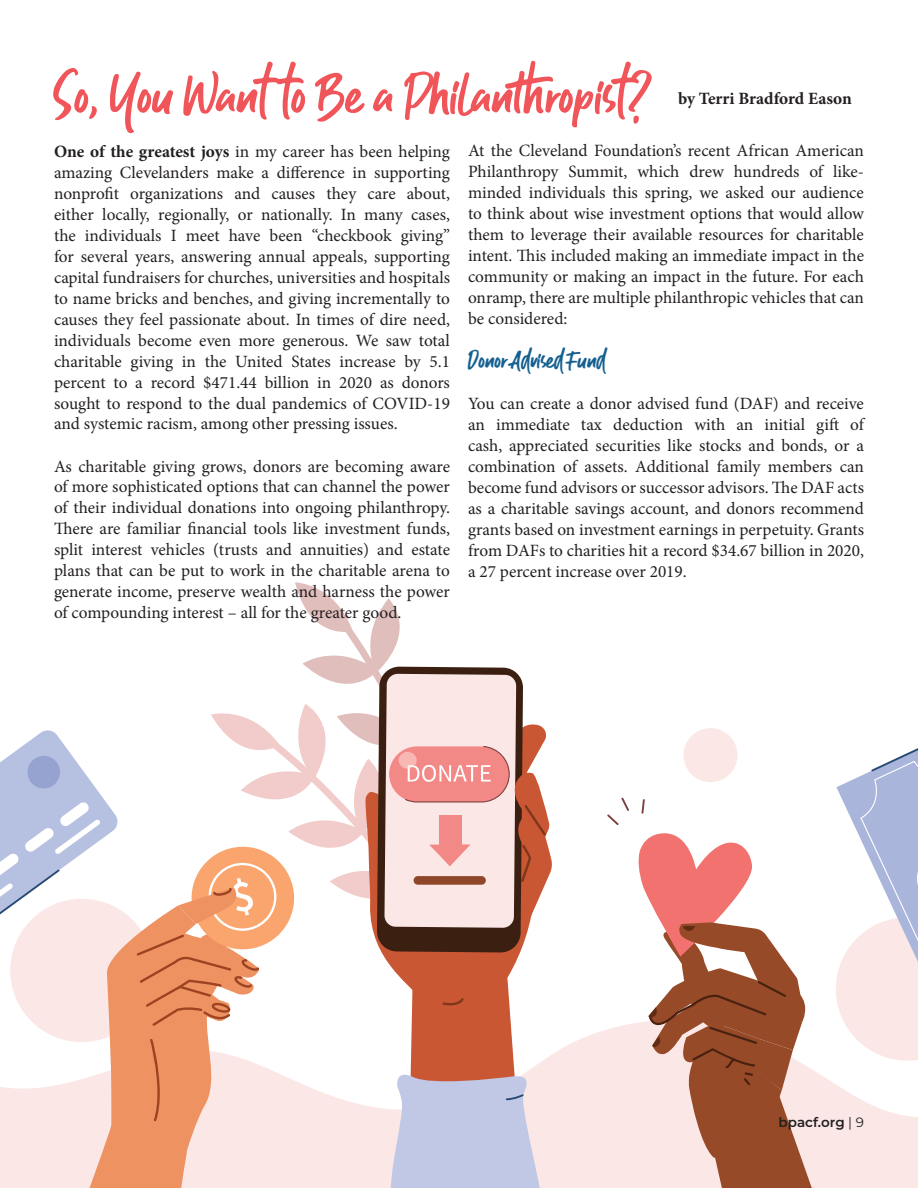
<style>
.page{position:relative;width:918px;height:1188px;background:#fff}
.page>*{position:absolute;margin:0;border:0;box-sizing:border-box;transform-origin:0 0}
.t1{font:54px "Guthen Bloots Basic";color:#f0555a}
.t2{font:24px "Guthen Bloots Basic";color:#156091}
.t3{font:17.25px/21px "Minion Pro";color:#231f20;text-align:justify}
.t4{font:700 17.25px "Minion Pro";color:#231f20}
.t5{font:600 13.5px "Montserrat";color:#231f20}
.s1{font-weight:700}
.s2{font-weight:400}
</style>
<div class="page">
<svg style="left:295px;top:582px;width:136px;height:102px"></svg>
<svg style="left:211px;top:704px;width:153px;height:194px"></svg>
<div style="left:10px;top:899px;width:144px;height:143px;background:#fae7e6;border-radius:50%"></div>
<div style="left:684px;top:728px;width:54px;height:54px;background:#fae7e6;border-radius:50%"></div>
<svg style="left:0;top:1005px;width:918px;height:183px;fill:#fae7e6"></svg>
<svg style="left:82px;top:909px;width:179px;height:279px"></svg>
<svg style="left:637px;top:833px;width:183px;height:355px"></svg>
<svg style="left:150px;top:1039px;width:10px;height:82px"></svg>
<svg style="left:125px;top:842px;width:174px;height:187px"></svg>
<svg style="left:0;top:730px;width:119px;height:208px"></svg>
<svg style="left:641px;top:799px;width:4px;height:15px"></svg>
<svg style="left:607px;top:798px;width:22px;height:27px"></svg>
<svg style="left:836px;top:748px;width:82px;height:313px"></svg>
<svg style="left:364px;top:667px;width:188px;height:521px"></svg>
<h1 class="t1" style="left:54px;top:61px;width:597px">So, You Want to Be a Philanthropist?</h1>
<p class="t4" style="left:678px;top:86px;width:175px">by Terri Bradford Eason</p>
<p class="t3" style="left:54px;top:141px;width:398px"><span class="s1">One of the greatest joys</span> in my career has been helping amazing Clevelanders make a difference in supporting nonprofit organizations and causes they care about, either locally, regionally, or nationally. In many cases, the individuals I meet have been “checkbook giving” for several years, answering annual appeals, supporting capital fundraisers for churches, universities and hospitals to name bricks and benches, and giving incrementally to causes they feel passionate about. In times of dire need, individuals become even more generous. We saw total charitable giving in the United States increase by 5.1 percent to a record $471.44 billion in 2020 as donors sought to respond to the dual pandemics of COVID-19 and systemic racism, among other pressing issues.</p>
<p class="t3" style="left:54px;top:456px;width:398px">As charitable giving grows, donors are becoming aware of more sophisticated options that can channel the power of their individual donations into ongoing philanthropy.<br>There are familiar financial tools like investment funds, split interest vehicles (trusts and annuities) and estate plans that can be put to work in the charitable arena to generate income, preserve wealth and harness the power of compounding interest – all for the greater good.</p>
<p class="t3" style="left:468px;top:141px;width:398px">At the Cleveland Foundation’s recent African American Philanthropy Summit, which drew hundreds of like&shy;minded individuals this spring, we asked our audience to think about wise investment options that would allow them to leverage their available resources for charitable intent. This included making an immediate impact in the community or making an impact in the future. For each onramp, there are multiple philanthropic vehicles that can be considered:</p>
<h2 class="t2" style="left:468px;top:344px;width:139px">Donor Advised Fund</h2>
<p class="t3" style="left:468px;top:393px;width:398px">You can create a donor advised fund (DAF) and receive an immediate tax deduction with an initial gift of cash, appreciated securities like stocks and bonds, or a combination of assets. Additional family members can become fund advisors or successor advisors. The DAF acts as a charitable savings account, and donors recommend grants based on investment earnings in perpetuity. Grants from DAFs to charities hit a record $34.67 billion in 2020, a 27 percent increase over 2019.</p>
<p class="t5" style="left:779px;top:1112px;width:87px">bpacf.org <span class="s2">| 9</span></p>
</div>
